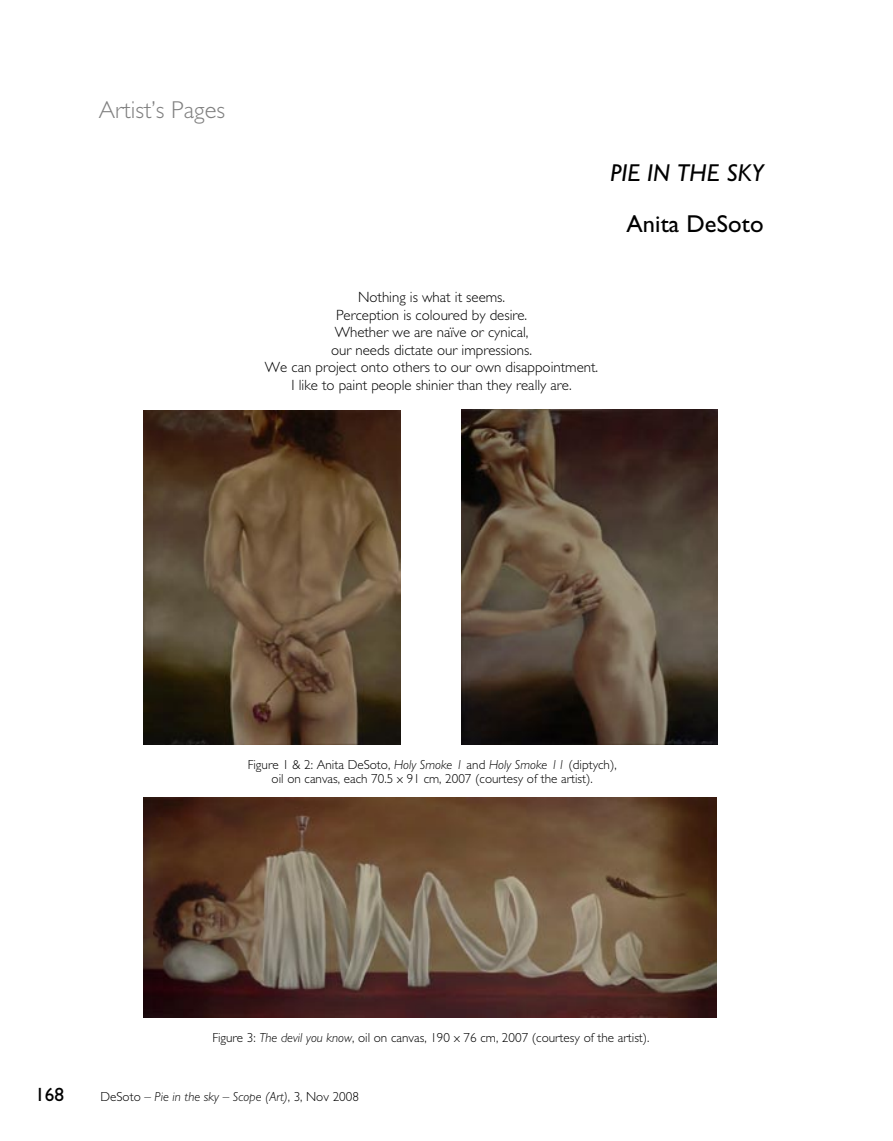
<style>
.page{position:relative;width:893px;height:1141px;background:#fff}
.page>*{position:absolute;margin:0;border:0;box-sizing:border-box;transform-origin:0 0}
.t1{font:300 24.5px "Gill Sans";color:#808080}
.t2{font:italic 24.5px "Gill Sans";letter-spacing:.005em;color:#000}
.t3{font:24.5px "Gill Sans";letter-spacing:.005em;color:#000}
.t4{font:19.25px "Gill Sans";color:#000}
.t5{font:300 14.88px/17.5px "Gill Sans";color:#000;text-align:center}
.t6{font:300 13.12px/14px "Gill Sans";color:#000;text-align:center}
.t7{font:italic 300 13.12px "Gill Sans";color:#000}
.s1{font-style:italic}
.s2{font-style:normal}
</style>
<div class="page">
<img style="left:144px;top:410px;width:257px;height:335px">
<img style="left:461px;top:409px;width:257px;height:336px">
<img style="left:144px;top:797px;width:573px;height:221px">
<h1 class="t1" style="left:99px;top:96px;width:128px">Artist’s Pages</h1>
<h1 class="t2" style="left:610px;top:159px;width:155px">PIE IN THE SKY</h1>
<h1 class="t3" style="left:626px;top:210px;width:139px">Anita DeSoto</h1>
<p class="t5" style="left:265px;top:288px;width:335px">Nothing is what it seems.<br>Perception is coloured by desire.<br>Whether we are naïve or cynical,<br>our needs dictate our impressions.<br>We can project onto others to our own disappointment.<br>I like to paint people shinier than they really are.</p>
<p class="t6" style="left:248px;top:758px;width:370px">Figure 1 &amp; 2: Anita DeSoto, <span class="s1">Holy Smoke 1</span> and <span class="s1">Holy Smoke 11</span> (diptych), oil on canvas, each 70.5 x 91 cm, 2007 (courtesy of the artist).</p>
<p class="t6" style="left:212px;top:1030px;width:439px">Figure 3: <span class="s1">The devil you know</span>, oil on canvas, 190 x 76 cm, 2007 (courtesy of the artist).</p>
<p class="t4" style="left:35px;top:1083px;width:30px">168</p>
<p class="t7" style="left:100px;top:1089px;width:260px"><span class="s2">DeSoto –</span> Pie in the sky – Scope (Art)<span class="s2">, 3, Nov 2008</span></p>
</div>
